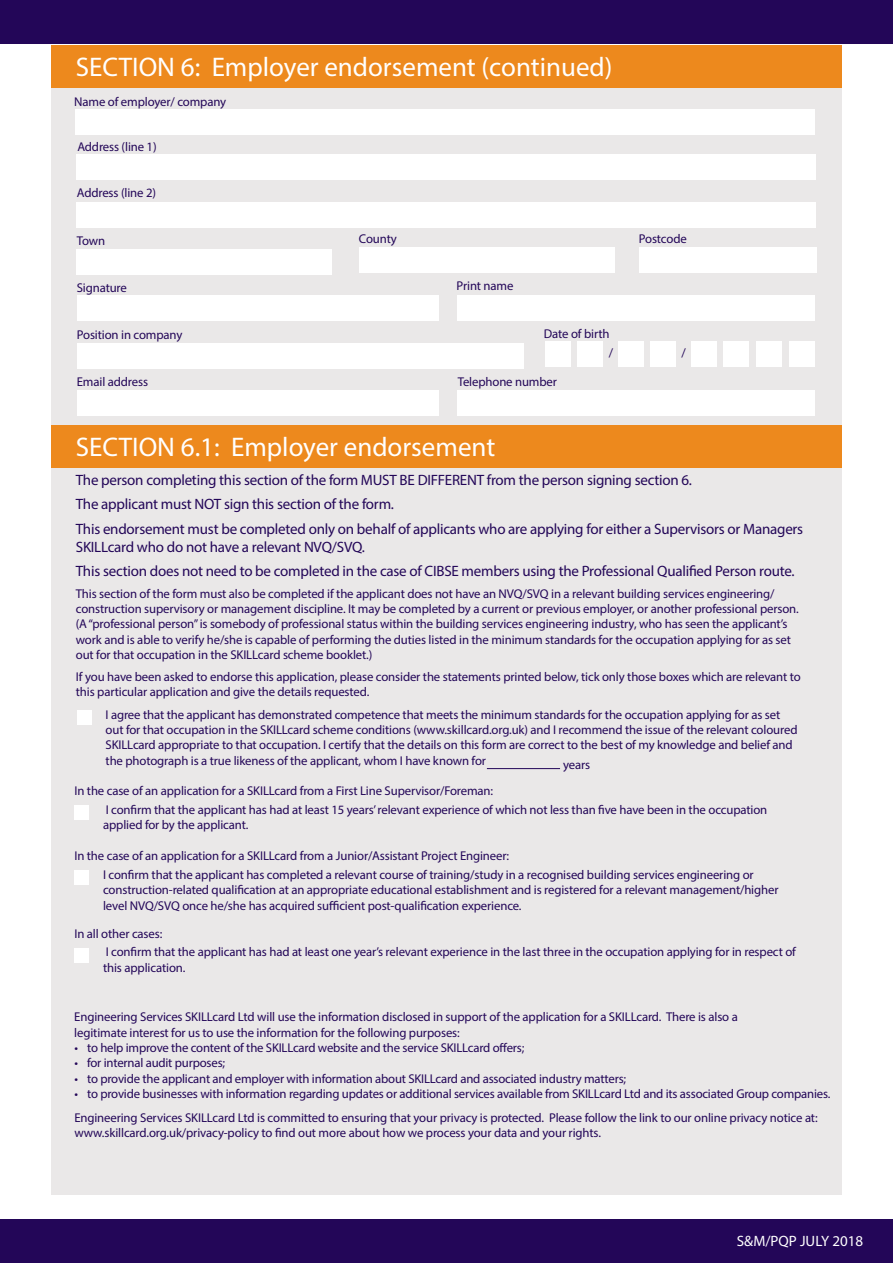
<style>
.page{position:relative;width:893px;height:1263px;background:#fff}
.page>*{position:absolute;margin:0;border:0;box-sizing:border-box;transform-origin:0 0}
.t1{font:27px "Myriad Pro";color:#fff}
.t2{font:15px/18px "Myriad Pro";letter-spacing:-.015em;color:#230658}
.t3{font:15px "Myriad Pro";color:#fff}
.t4{font:12.75px/15.3px "Myriad Pro";letter-spacing:-.01em;color:#230658}
</style>
<div class="page">
<div style="left:0;top:1219px;width:893px;height:44px;background:#230658"></div>
<div style="left:0;top:0;width:893px;height:44px;background:#230658"></div>
<div style="left:51px;top:88px;width:791px;height:338px;background:#eae8e8"></div>
<div style="left:51px;top:45px;width:791px;height:43px;background:#ed891d"></div>
<div style="left:51px;top:432px;width:791px;height:763px;background:#eae8e8"></div>
<div style="left:74px;top:870px;width:15px;height:15px;background:#fff"></div>
<div style="left:74px;top:948px;width:15px;height:15px;background:#fff"></div>
<div style="left:74px;top:805px;width:15px;height:15px;background:#fff"></div>
<div style="left:51px;top:426px;width:791px;height:42px;background:#ed891d"></div>
<div style="left:77px;top:295px;width:361px;height:26px;background:#fff"></div>
<div style="left:457px;top:295px;width:357px;height:26px;background:#fff"></div>
<div style="left:77px;top:249px;width:255px;height:25px;background:#fff"></div>
<div style="left:359px;top:247px;width:255px;height:26px;background:#fff"></div>
<div style="left:639px;top:247px;width:177px;height:26px;background:#fff"></div>
<div style="left:77px;top:343px;width:446px;height:25px;background:#fff"></div>
<div style="left:457px;top:390px;width:357px;height:26px;background:#fff"></div>
<div style="left:545px;top:341px;width:26px;height:26px;background:#fff"></div>
<div style="left:691px;top:341px;width:26px;height:26px;background:#fff"></div>
<div style="left:619px;top:341px;width:25px;height:26px;background:#fff"></div>
<div style="left:577px;top:341px;width:26px;height:26px;background:#fff"></div>
<div style="left:723px;top:341px;width:26px;height:26px;background:#fff"></div>
<div style="left:756px;top:341px;width:26px;height:26px;background:#fff"></div>
<div style="left:789px;top:341px;width:26px;height:26px;background:#fff"></div>
<div style="left:650px;top:341px;width:26px;height:26px;background:#fff"></div>
<div style="left:77px;top:390px;width:361px;height:26px;background:#fff"></div>
<div style="left:77px;top:710px;width:15px;height:15px;background:#fff"></div>
<hr style="left:487px;top:768px;width:73px;height:1px;background:#230658">
<div style="left:77px;top:202px;width:739px;height:26px;background:#fff"></div>
<div style="left:77px;top:154px;width:739px;height:26px;background:#fff"></div>
<div style="left:75px;top:109px;width:739px;height:25px;background:#fff"></div>
<p class="t1" style="left:76px;top:50px;width:538px">SECTION 6: Employer endorsement (continued)</p>
<p class="t4" style="left:74px;top:94px;width:153px">Name of employer/ company</p>
<p class="t4" style="left:77px;top:139px;width:81px">Address (line 1)</p>
<p class="t4" style="left:77px;top:185px;width:81px">Address (line 2)</p>
<p class="t4" style="left:77px;top:232px;width:30px">Town</p>
<p class="t4" style="left:359px;top:231px;width:40px">County</p>
<p class="t4" style="left:639px;top:231px;width:49px">Postcode</p>
<p class="t4" style="left:77px;top:279px;width:52px">Signature</p>
<p class="t4" style="left:457px;top:278px;width:58px">Print name</p>
<p class="t4" style="left:77px;top:326px;width:107px">Position in company</p>
<p class="t4" style="left:544px;top:326px;width:67px">Date of birth</p>
<p class="t4" style="left:609px;top:345px;width:6px">/</p>
<p class="t4" style="left:681px;top:345px;width:6px">/</p>
<p class="t4" style="left:77px;top:374px;width:73px">Email address</p>
<p class="t4" style="left:458px;top:374px;width:101px">Telephone number</p>
<p class="t1" style="left:76px;top:430px;width:421px">SECTION 6.1: Employer endorsement</p>
<p class="t2" style="left:76px;top:471px;width:618px">The person completing this section of the form MUST BE DIFFERENT from the person signing section 6.</p>
<p class="t2" style="left:76px;top:495px;width:320px">The applicant must NOT sign this section of the form.</p>
<p class="t2" style="left:76px;top:519px;width:729px">This endorsement must be completed only on behalf of applicants who are applying for either a Supervisors or Managers<br>SKILLcard who do not have a relevant NVQ/SVQ.</p>
<p class="t2" style="left:76px;top:562px;width:720px">This section does not need to be completed in the case of CIBSE members using the Professional Qualified Person route.</p>
<p class="t4" style="left:76px;top:586px;width:724px">This section of the form must also be completed if the applicant does not have an NVQ/SVQ in a relevant building services engineering/ construction supervisory or management discipline. It may be completed by a current or previous employer, or another professional person. (A “professional person” is somebody of professional status within the building services engineering industry, who has seen the applicant’s work and is able to verify he/she is capable of performing the duties listed in the minimum standards for the occupation applying for as set out for that occupation in the SKILLcard scheme booklet.)</p>
<p class="t4" style="left:76px;top:668px;width:727px">If you have been asked to endorse this application, please consider the statements printed below, tick only those boxes which are relevant to this particular application and give the details requested.</p>
<p class="t4" style="left:106px;top:707px;width:693px">I agree that the applicant has demonstrated competence that meets the minimum standards for the occupation applying for as set out for that occupation in the SKILLcard scheme conditions (www.skillcard.org.uk) and I recommend the issue of the relevant coloured SKILLcard appropriate to that occupation. I certify that the details on this form are correct to the best of my knowledge and belief and the photograph is a true likeness of the applicant, whom I have known for</p>
<p class="t4" style="left:563px;top:757px;width:29px">years</p>
<p class="t4" style="left:74px;top:783px;width:420px">In the case of an application for a SKILLcard from a First Line Supervisor/Foreman:</p>
<p class="t4" style="left:103px;top:802px;width:666px">I confirm that the applicant has had at least 15 years’ relevant experience of which not less than five have been in the occupation applied for by the applicant.</p>
<p class="t4" style="left:74px;top:848px;width:436px">In the case of an application for a SKILLcard from a Junior/Assistant Project Engineer:</p>
<p class="t4" style="left:103px;top:867px;width:677px">I confirm that the applicant has completed a relevant course of training/study in a recognised building services engineering or construction-related qualification at an appropriate educational establishment and is registered for a relevant management/higher level NVQ/SVQ once he/she has acquired sufficient post-qualification experience.</p>
<p class="t4" style="left:103px;top:944px;width:694px">I confirm that the applicant has had at least one year’s relevant experience in the last three in the occupation applying for in respect of this application.</p>
<p class="t4" style="left:74px;top:1009px;width:665px">Engineering Services SKILLcard Ltd will use the information disclosed in support of the application for a SKILLcard. There is also a legitimate interest for us to use the information for the following purposes:</p>
<p class="t4" style="left:74px;top:1040px;width:451px">• to help improve the content of the SKILLcard website and the service SKILLcard offers;</p>
<p class="t4" style="left:74px;top:1055px;width:152px">• for internal audit purposes;</p>
<p class="t4" style="left:74px;top:1070px;width:553px">• to provide the applicant and employer with information about SKILLcard and associated industry matters;</p>
<p class="t4" style="left:74px;top:1086px;width:758px">• to provide businesses with information regarding updates or additional services available from SKILLcard Ltd and its associated Group companies.</p>
<p class="t4" style="left:74px;top:1109px;width:745px">Engineering Services SKILLcard Ltd is committed to ensuring that your privacy is protected. Please follow the link to our online privacy notice at: www.skillcard.org.uk/privacy-policy to find out more about how we process your data and your rights.</p>
<p class="t4" style="left:74px;top:925px;width:90px">In all other cases:</p>
<p class="t3" style="left:737px;top:1232px;width:128px">S&amp;M/PQP JULY 2018</p>
</div>
